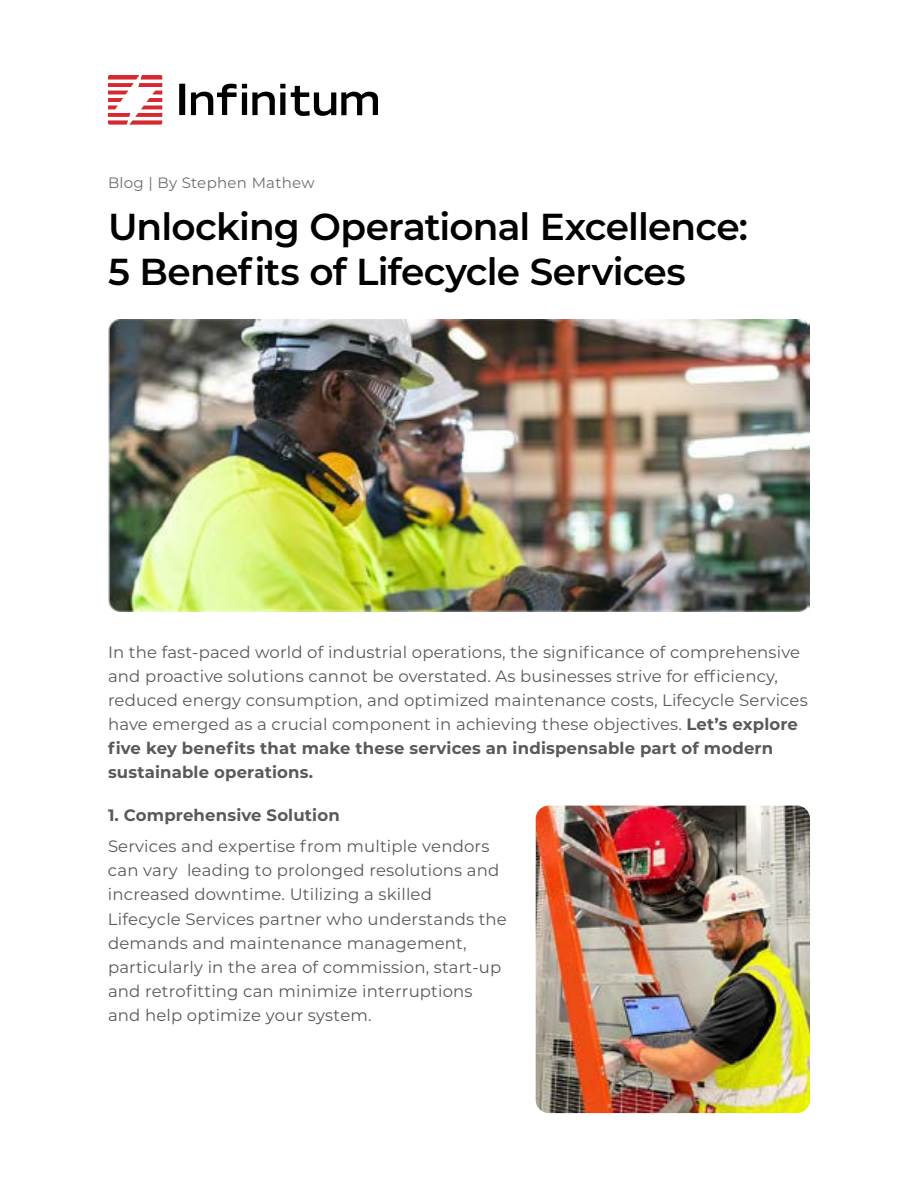
<style>
.page{position:relative;width:918px;height:1188px;background:#fff}
.page>*{position:absolute;margin:0;border:0;box-sizing:border-box;transform-origin:0 0}
.t1{font:600 37.5px/45px "Montserrat";letter-spacing:-.02em;color:#000}
.t2{font:16.5px/24.2px "Montserrat";letter-spacing:.01em;color:#58595b}
.t3{font:700 16.5px "Montserrat";letter-spacing:.01em;color:#58595b}
.t4{font:15px "Montserrat";letter-spacing:.02em;color:#6d6e71}
.s1{font-weight:700}
</style>
<div class="page">
<div style="left:179px;top:84px;width:6px;height:31px;background:#000"></div>
<svg style="left:191px;top:84px;width:94px;height:31px"></svg>
<svg style="left:291px;top:86px;width:87px;height:30px"></svg>
<svg style="left:108px;top:75px;width:54px;height:50px"></svg>
<img style="left:536px;top:806px;width:274px;height:307px">
<img style="left:108px;top:320px;width:702px;height:292px">
<p class="t4" style="left:108px;top:175px;width:208px">Blog | By Stephen Mathew</p>
<h1 class="t1" style="left:108px;top:207px;width:641px">Unlocking Operational Excellence:<br>5 Benefits of Lifecycle Services</h1>
<p class="t2" style="left:108px;top:640px;width:701px">In the fast-paced world of industrial operations, the significance of comprehensive and proactive solutions cannot be overstated. As businesses strive for efficiency, reduced energy consumption, and optimized maintenance costs, Lifecycle Services have emerged as a crucial component in achieving these objectives. <span class="s1">Let’s explore five key benefits that make these services an indispensable part of modern sustainable operations.</span></p>
<p class="t3" style="left:108px;top:808px;width:233px">1. Comprehensive Solution</p>
<p class="t2" style="left:108px;top:835px;width:400px">Services and expertise from multiple vendors can vary leading to prolonged resolutions and increased downtime. Utilizing a skilled Lifecycle Services partner who understands the demands and maintenance management, particularly in the area of commission, start-up and retrofitting can minimize interruptions and help optimize your system.</p>
</div>
